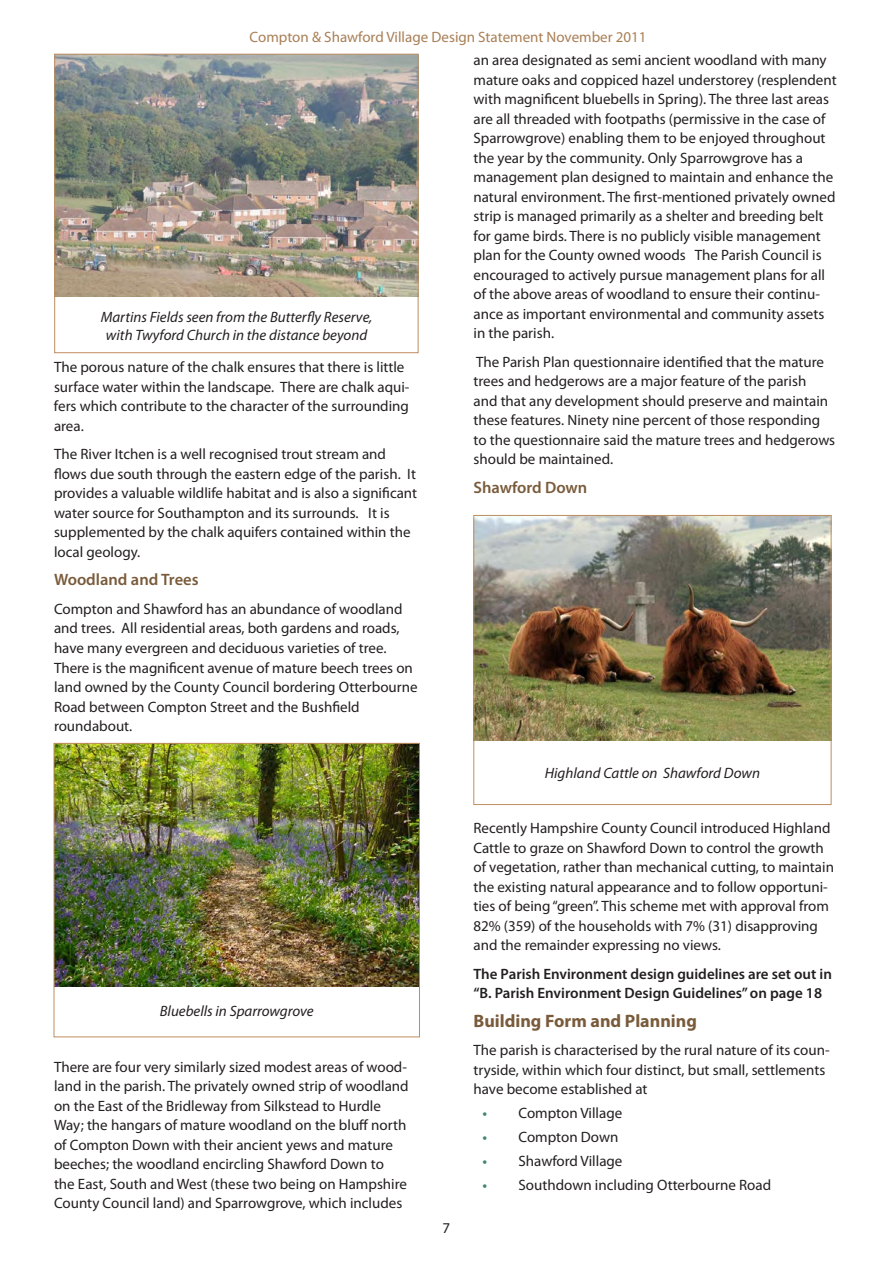
<style>
.page{position:relative;width:893px;height:1263px;background:#fff}
.page>*{position:absolute;margin:0;border:0;box-sizing:border-box;transform-origin:0 0}
.Heading_1{font:700 18px "Myriad Pro";color:#795b3b}
.Heading_2{font:600 16.5px "Myriad Pro";color:#795b3b}
.t1{font:15px/19.5px "Myriad Pro";color:#231f20}
.t2{font:italic 15px/18px "Myriad Pro";color:#231f20;text-align:center}
.t3{font:600 15px/19.5px "Myriad Pro";color:#231f20}
.t4{font:15px "Myriad Pro";color:#a97f55}
.s1{font-weight:600;color:#45886c}
</style>
<div class="page">
<img style="left:56px;top:745px;width:362px;height:242px">
<div style="left:54px;top:743px;width:366px;height:294px;border:1px solid #be8e5f"></div>
<img style="left:56px;top:56px;width:360px;height:240px">
<div style="left:54px;top:54px;width:364px;height:299px;border:1px solid #be8e5f"></div>
<img style="left:475px;top:517px;width:354px;height:224px">
<div style="left:473px;top:515px;width:358px;height:290px;border:1px solid #be8e5f"></div>
<p class="t4" style="left:250px;top:27px;width:398px">Compton &amp; Shawford Village Design Statement November 2011</p>
<p class="t2" style="left:101px;top:308px;width:273px">Martins Fields seen from the Butterfly Reserve, with Twyford Church in the distance beyond</p>
<p class="t1" style="left:54px;top:357px;width:357px">The porous nature of the chalk ensures that there is little surface water within the landscape. There are chalk aqui&shy;fers which contribute to the character of the surrounding area.</p>
<p class="t1" style="left:54px;top:444px;width:365px">The River Itchen is a well recognised trout stream and flows due south through the eastern edge of the parish. It provides a valuable wildlife habitat and is also a significant water source for Southampton and its surrounds. It is supplemented by the chalk aquifers contained within the local geology.</p>
<p class="Heading_2" style="left:54px;top:569px;width:146px">Woodland and Trees</p>
<p class="t1" style="left:54px;top:599px;width:365px">Compton and Shawford has an abundance of woodland and trees. All residential areas, both gardens and roads, have many evergreen and deciduous varieties of tree.<br>There is the magnificent avenue of mature beech trees on land owned by the County Council bordering Otterbourne Road between Compton Street and the Bushfield roundabout.</p>
<p class="t2" style="left:160px;top:1002px;width:155px">Bluebells in Sparrowgrove</p>
<p class="t1" style="left:54px;top:1056px;width:356px">There are four very similarly sized modest areas of wood&shy;land in the parish. The privately owned strip of woodland on the East of the Bridleway from Silkstead to Hurdle Way; the hangars of mature woodland on the bluff north of Compton Down with their ancient yews and mature beeches; the woodland encircling Shawford Down to<br>the East, South and West (these two being on Hampshire County Council land) and Sparrowgrove, which includes</p>
<p class="t1" style="left:473px;top:50px;width:365px">an area designated as semi ancient woodland with many mature oaks and coppiced hazel understorey (resplendent with magnificent bluebells in Spring). The three last areas are all threaded with footpaths (permissive in the case of Sparrowgrove) enabling them to be enjoyed throughout the year by the community. Only Sparrowgrove has a management plan designed to maintain and enhance the natural environment. The first-mentioned privately owned strip is managed primarily as a shelter and breeding belt for game birds. There is no publicly visible management plan for the County owned woods The Parish Council is encouraged to actively pursue management plans for all of the above areas of woodland to ensure their continu&shy;ance as important environmental and community assets in the parish.</p>
<p class="t1" style="left:473px;top:352px;width:363px">The Parish Plan questionnaire identified that the mature trees and hedgerows are a major feature of the parish<br>and that any development should preserve and maintain these features. Ninety nine percent of those responding to the questionnaire said the mature trees and hedgerows should be maintained.</p>
<p class="Heading_2" style="left:473px;top:477px;width:115px">Shawford Down</p>
<p class="t1" style="left:443px;top:1218px;width:9px">7</p>
<p class="t2" style="left:545px;top:764px;width:217px">Highland Cattle on Shawford Down</p>
<p class="t1" style="left:473px;top:818px;width:362px">Recently Hampshire County Council introduced Highland Cattle to graze on Shawford Down to control the growth of vegetation, rather than mechanical cutting, to maintain the existing natural appearance and to follow opportuni&shy;ties of being “green”. This scheme met with approval from 82% (359) of the households with 7% (31) disapproving and the remainder expressing no views.</p>
<p class="t3" style="left:473px;top:964px;width:360px">The Parish Environment design guidelines are set out in “B. Parish Environment Design Guidelines” on page 18</p>
<p class="Heading_1" style="left:473px;top:1011px;width:225px">Building Form and Planning</p>
<p class="t1" style="left:473px;top:1040px;width:358px">The parish is characterised by the rural nature of its coun&shy;tryside, within which four distinct, but small, settlements have become established at</p>
<p class="t1" style="left:482px;top:1103px;width:141px"><span class="s1">•</span> Compton Village</p>
<p class="t1" style="left:482px;top:1127px;width:137px"><span class="s1">•</span> Compton Down</p>
<p class="t1" style="left:482px;top:1151px;width:141px"><span class="s1">•</span> Shawford Village</p>
<p class="t1" style="left:482px;top:1175px;width:290px"><span class="s1">•</span> Southdown including Otterbourne Road</p>
</div>
